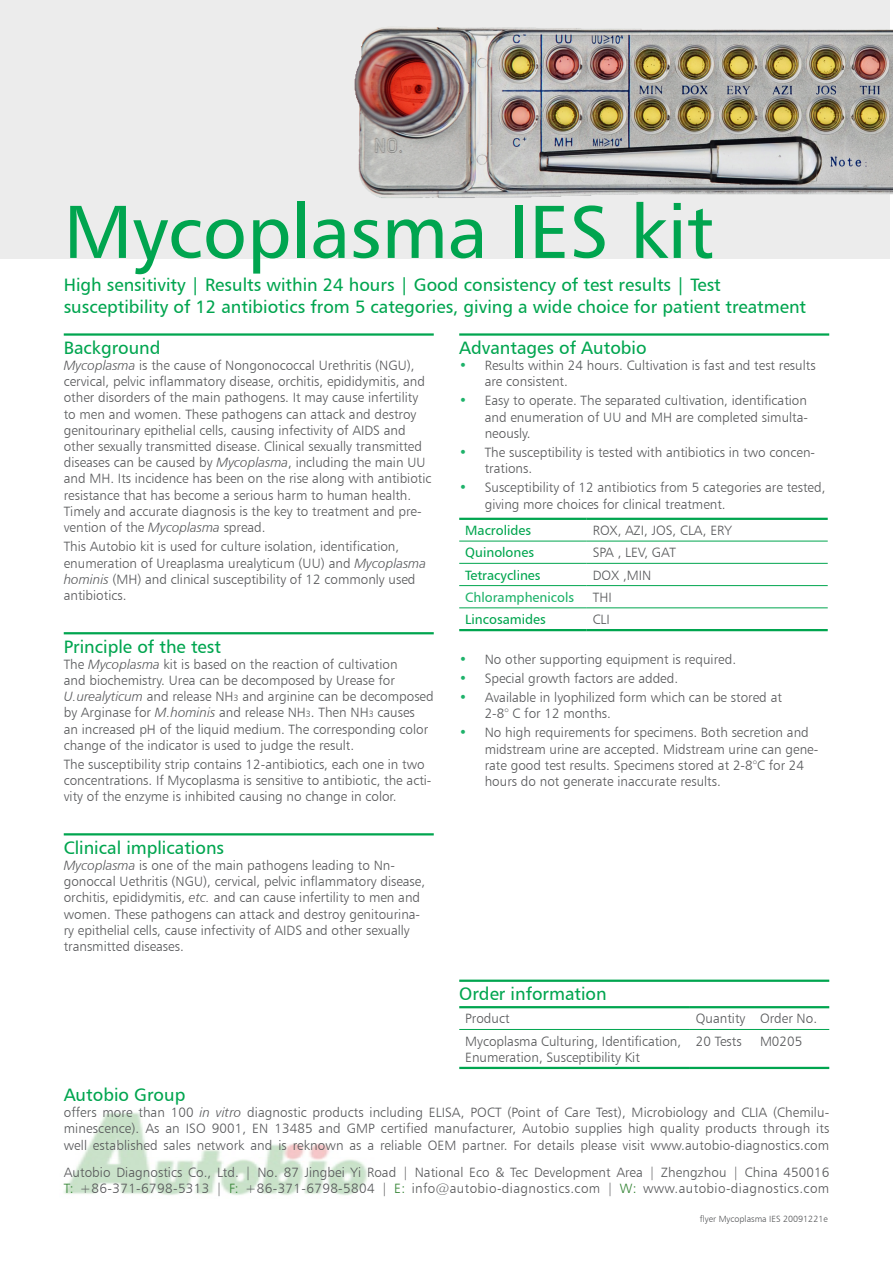
<style>
.page{position:relative;width:893px;height:1263px;background:#fff}
.page>*{position:absolute;margin:0;border:0;box-sizing:border-box;transform-origin:0 0}
.Subhead{font:75px "Humanist 777 BT Roman B";color:#00a54f}
.Subhead-2{font:18px/21.6px "Humanist 777 BT Roman B";color:#00a54f}
.Subhead_LineTop{font:18px "Humanist 777 BT Roman B";color:#00a54f}
.Fließtext{font:13.5px/16.2px "Humanist 777 BT Light B";color:#57585a}
.Fließtext-2{font:13.5px "Humanist 777 BT Roman B";color:#00a54f}
.Fließtext-3{font:13.5px "Humanist 777 BT Roman B";color:#1eb26a}
.Fließtext-4{font:9px "Humanist 777 BT Light B";color:#57585a}
.s1{color:#1eb26a}
.s2{font-family:"Humanist 777 BT Light Italic B"}
.s3{font-size:9px}
.s4{color:#338333}
</style>
<div class="page">
<img style="left:0;top:0;width:889px;height:258px">
<img style="left:63px;top:1112px;width:304px;height:83px">
<hr style="left:459px;top:979px;width:370px;height:3px;background:#00a54f">
<hr style="left:459px;top:1006px;width:231px;height:2px;background:#00a54f">
<hr style="left:690px;top:1006px;width:64px;height:2px;background:#00a54f">
<hr style="left:754px;top:1006px;width:75px;height:2px;background:#00a54f">
<hr style="left:459px;top:1067px;width:231px;height:2px;background:#00a54f">
<hr style="left:690px;top:1067px;width:64px;height:2px;background:#00a54f">
<hr style="left:754px;top:1067px;width:75px;height:2px;background:#00a54f">
<hr style="left:459px;top:1029px;width:231px;height:1px;background:#00a54f">
<hr style="left:690px;top:1029px;width:64px;height:1px;background:#00a54f">
<hr style="left:754px;top:1029px;width:75px;height:1px;background:#00a54f">
<hr style="left:459px;top:333px;width:370px;height:3px;background:#00a54f">
<hr style="left:459px;top:518px;width:128px;height:2px;background:#00a54f">
<hr style="left:587px;top:518px;width:241px;height:2px;background:#00a54f">
<hr style="left:459px;top:629px;width:128px;height:2px;background:#00a54f">
<hr style="left:587px;top:629px;width:241px;height:2px;background:#00a54f">
<hr style="left:459px;top:541px;width:128px;height:1px;background:#00a54f">
<hr style="left:587px;top:541px;width:241px;height:1px;background:#00a54f">
<hr style="left:459px;top:563px;width:128px;height:1px;background:#00a54f">
<hr style="left:587px;top:563px;width:241px;height:1px;background:#00a54f">
<hr style="left:459px;top:585px;width:128px;height:1px;background:#00a54f">
<hr style="left:587px;top:585px;width:241px;height:1px;background:#00a54f">
<hr style="left:459px;top:607px;width:128px;height:1px;background:#00a54f">
<hr style="left:587px;top:607px;width:241px;height:1px;background:#00a54f">
<hr style="left:64px;top:333px;width:370px;height:3px;background:#00a54f">
<hr style="left:64px;top:632px;width:370px;height:2px;background:#00a54f">
<hr style="left:64px;top:833px;width:370px;height:2px;background:#00a54f">
<img style="left:355px;top:26px;width:284px;height:172px">
<p class="Subhead" style="left:64px;top:185px;width:652px">Mycoplasma IES kit</p>
<p class="Subhead-2" style="left:64px;top:274px;width:744px">High sensitivity | Results within 24 hours | Good consistency of test results | Test susceptibility of 12 antibiotics from 5 categories, giving a wide choice for patient treatment</p>
<p class="Subhead_LineTop" style="left:459px;top:336px;width:189px">Advantages of Autobio</p>
<p class="Fließtext" style="left:485px;top:357px;width:332px;text-indent:-26px"><span class="s1">•</span> Results within 24 hours. Cultivation is fast and test results are consistent.</p>
<p class="Fließtext" style="left:485px;top:392px;width:325px;text-align:justify;text-indent:-26px"><span class="s1">•</span> Easy to operate. The separated cultivation, identification and enumeration of UU and MH are completed simulta&shy;neously.</p>
<p class="Fließtext" style="left:485px;top:444px;width:332px;text-indent:-26px"><span class="s1">•</span> The susceptibility is tested with antibiotics in two concen&shy;trations.</p>
<p class="Fließtext" style="left:485px;top:479px;width:342px;text-indent:-26px"><span class="s1">•</span> Susceptibility of 12 antibiotics from 5 categories are tested, giving more choices for clinical treatment.</p>
<p class="Fließtext-2" style="left:465px;top:522px;width:67px">Macrolides</p>
<p class="Fließtext" style="left:593px;top:522px;width:141px">ROX, AZI, JOS, CLA, ERY</p>
<p class="Fließtext-2" style="left:465px;top:544px;width:70px">Quinolones</p>
<p class="Fließtext" style="left:593px;top:544px;width:85px">SPA , LEV, GAT</p>
<p class="Fließtext-2" style="left:465px;top:566px;width:77px">Tetracyclines</p>
<p class="Fließtext" style="left:593px;top:567px;width:60px">DOX ,MIN</p>
<p class="Fließtext-3" style="left:465px;top:589px;width:110px">Chloramphenicols</p>
<p class="Fließtext" style="left:593px;top:589px;width:20px">THI</p>
<p class="Fließtext-2" style="left:465px;top:611px;width:82px">Lincosamides</p>
<p class="Fließtext" style="left:593px;top:611px;width:19px">CLI</p>
<p class="Fließtext" style="left:459px;top:651px;width:278px"><span class="s1">•</span> No other supporting equipment is required.</p>
<p class="Fließtext" style="left:459px;top:670px;width:221px"><span class="s1">•</span> Special growth factors are added.</p>
<p class="Fließtext" style="left:485px;top:689px;width:299px;text-indent:-26px"><span class="s1">•</span> Available in lyophilized form which can be stored at<br>2-8° C for 12 months.</p>
<p class="Fließtext" style="left:485px;top:724px;width:335px;text-indent:-26px"><span class="s1">•</span> No high requirements for specimens. Both secretion and midstream urine are accepted. Midstream urine can gene&shy;rate good test results. Specimens stored at 2-8°C for 24 hours do not generate inaccurate results.</p>
<p class="Subhead_LineTop" style="left:64px;top:336px;width:98px">Background</p>
<p class="Fließtext" style="left:64px;top:357px;width:369px"><span class="s2">Mycoplasma</span> is the cause of Nongonococcal Urethritis (NGU), cervical, pelvic inflammatory disease, orchitis, epididymitis, and other disorders of the main pathogens. It may cause infertility to men and women. These pathogens can attack and destroy genitourinary epithelial cells, causing infectivity of AIDS and other sexually transmitted disease. Clinical sexually transmitted diseases can be caused by <span class="s2">Mycoplasma</span>, including the main UU and MH. Its incidence has been on the rise along with antibiotic resistance that has become a serious harm to human health.<br>Timely and accurate diagnosis is the key to treatment and pre&shy;vention of the <span class="s2">Mycoplasma</span> spread.</p>
<p class="Fließtext" style="left:64px;top:538px;width:364px">This Autobio kit is used for culture isolation, identification, enumeration of Ureaplasma urealyticum (UU) and <span class="s2">Mycoplasma hominis</span> (MH) and clinical susceptibility of 12 commonly used antibiotics.</p>
<p class="Subhead_LineTop" style="left:64px;top:635px;width:159px">Principle of the test</p>
<p class="Fließtext" style="left:64px;top:656px;width:371px">The <span class="s2">Mycoplasma</span> kit is based on the reaction of cultivation<br>and biochemistry. Urea can be decomposed by Urease for <span class="s2">U.urealyticum</span> and release NH<span class="s3">3</span> and arginine can be decomposed by Arginase for <span class="s2">M.hominis</span> and release NH<span class="s3">3</span>. Then NH<span class="s3">3</span> causes<br>an increased pH of the liquid medium. The corresponding color change of the indicator is used to judge the result.</p>
<p class="Fließtext" style="left:64px;top:756px;width:369px">The susceptibility strip contains 12-antibiotics, each one in two concentrations. If Mycoplasma is sensitive to antibiotic, the acti&shy;vity of the enzyme is inhibited causing no change in color.</p>
<p class="Subhead_LineTop" style="left:64px;top:836px;width:162px">Clinical implications</p>
<p class="Fließtext" style="left:64px;top:857px;width:363px"><span class="s2">Mycoplasma</span> is one of the main pathogens leading to Nn&shy;gonoccal Uethritis (NGU), cervical, pelvic inflammatory disease, orchitis, epididymitis, <span class="s2">etc.</span> and can cause infertility to men and women. These pathogens can attack and destroy genitourina&shy;ry epithelial cells, cause infectivity of AIDS and other sexually transmitted diseases.</p>
<p class="Subhead_LineTop" style="left:459px;top:982px;width:149px">Order information</p>
<p class="Fließtext" style="left:465px;top:1010px;width:46px">Product</p>
<p class="Fließtext" style="left:696px;top:1010px;width:51px">Quantity</p>
<p class="Fließtext" style="left:760px;top:1010px;width:59px">Order No.</p>
<p class="Fließtext" style="left:465px;top:1033px;width:217px">Mycoplasma Culturing, Identification,<br>Enumeration, Susceptibility Kit</p>
<p class="Fließtext" style="left:696px;top:1033px;width:47px">20 Tests</p>
<p class="Fließtext" style="left:760px;top:1033px;width:44px">M0205</p>
<p class="Subhead-2" style="left:64px;top:1083px;width:123px">Autobio Group</p>
<p class="Fließtext" style="left:64px;top:1104px;width:767px;text-align:justify">offers more than 100 <span class="s2">in vitro</span> diagnostic products including ELISA, POCT (Point of Care Test), Microbiology and CLIA (Chemilu&shy;minescence). As an ISO 9001, EN 13485 and GMP certified manufacturer, Autobio supplies high quality products through its well established sales network and is reknown as a reliable OEM partner. For details please visit www.autobio-diagnostics.com</p>
<p class="Fließtext" style="left:64px;top:1164px;width:767px">Autobio Diagnostics Co., Ltd. | No. 87 Jingbei Yi Road | National Eco &amp; Tec Development Area | Zhengzhou | China 450016<br><span class="s4">T:</span> +86-371-6798-5313 | <span class="s4">F:</span> +86-371-6798-5804 | <span class="s4">E:</span> info@autobio-diagnostics.com | <span class="s4">W:</span> www.autobio-diagnostics.com</p>
<p class="Fließtext-4" style="left:700px;top:1213px;width:129px">flyer Mycoplasma IES 20091221e</p>
</div>
